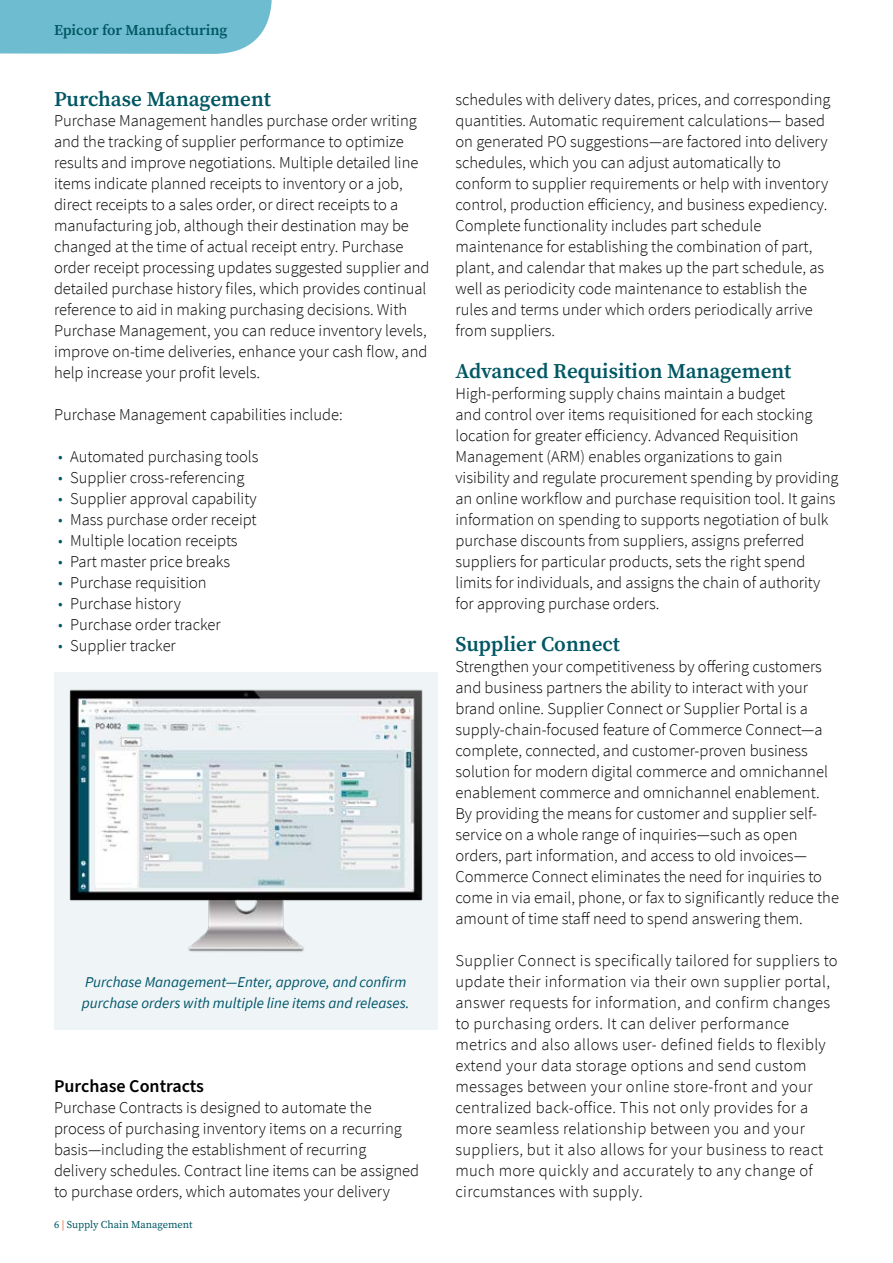
<style>
.page{position:relative;width:893px;height:1263px;background:#fff}
.page>*{position:absolute;margin:0;border:0;box-sizing:border-box;transform-origin:0 0}
.H2_Body{font:600 21px "Source Serif Pro";color:#005763}
.t1{font:600 18px "Source Sans Pro";color:#000}
.Body_Copy{font:300 16.5px/21px "Source Sans Pro";color:#000}
.Body_Copy-2{font:300 16.5px/21px "Source Sans Pro";letter-spacing:.02em;color:#000}
.Footnote_Images{font:italic 15px/21px "Source Sans Pro";color:#005669}
.t2{font:600 15px "Source Serif Pro";color:#005763}
.t3{font:10.5px "Source Serif Pro";letter-spacing:-.005em;color:#005763}
.s1{color:#005763}
.s2{color:#eb5b26}
</style>
<div class="page">
<div style="left:0;top:0;width:272px;height:54px;background:#6dbccf"></div>
<div style="left:54px;top:672px;width:383px;height:357px;background:#eff4f7"></div>
<img style="left:69px;top:689px;width:354px;height:263px">
<p class="t2" style="left:54px;top:19px;width:175px">Epicor for Manufacturing</p>
<p class="H2_Body" style="left:54px;top:85px;width:218px">Purchase Management</p>
<p class="Body_Copy" style="left:54px;top:110px;width:377px">Purchase Management handles purchase order writing and the tracking of supplier performance to optimize results and improve negotiations. Multiple detailed line items indicate planned receipts to inventory or a job, direct receipts to a sales order, or direct receipts to a manufacturing job, although their destination may be changed at the time of actual receipt entry. Purchase order receipt processing updates suggested supplier and detailed purchase history files, which provides continual reference to aid in making purchasing decisions. With Purchase Management, you can reduce inventory levels, improve on-time deliveries, enhance your cash flow, and help increase your profit levels.</p>
<p class="Body_Copy" style="left:54px;top:404px;width:290px">Purchase Management capabilities include:</p>
<p class="Body_Copy" style="left:58px;top:446px;width:202px"><span class="s1">•</span> Automated purchasing tools</p>
<p class="Body_Copy" style="left:58px;top:467px;width:188px"><span class="s1">•</span> Supplier cross-referencing</p>
<p class="Body_Copy" style="left:58px;top:488px;width:200px"><span class="s1">•</span> Supplier approval capability</p>
<p class="Body_Copy" style="left:58px;top:509px;width:200px"><span class="s1">•</span> Mass purchase order receipt</p>
<p class="Body_Copy" style="left:58px;top:530px;width:181px"><span class="s1">•</span> Multiple location receipts</p>
<p class="Body_Copy" style="left:58px;top:551px;width:173px"><span class="s1">•</span> Part master price breaks</p>
<p class="Body_Copy" style="left:58px;top:572px;width:150px"><span class="s1">•</span> Purchase requisition</p>
<p class="Body_Copy" style="left:58px;top:593px;width:124px"><span class="s1">•</span> Purchase history</p>
<p class="Body_Copy" style="left:58px;top:614px;width:164px"><span class="s1">•</span> Purchase order tracker</p>
<p class="Body_Copy" style="left:58px;top:635px;width:119px"><span class="s1">•</span> Supplier tracker</p>
<p class="Footnote_Images" style="left:82px;top:971px;width:329px">Purchase Management—Enter, approve, and confirm purchase orders with multiple line items and releases.</p>
<h3 class="t1" style="left:54px;top:1074px;width:152px">Purchase Contracts</h3>
<p class="Body_Copy" style="left:54px;top:1097px;width:367px">Purchase Contracts is designed to automate the process of purchasing inventory items on a recurring basis—including the establishment of recurring delivery schedules. Contract line items can be assigned to purchase orders, which automates your delivery</p>
<p class="t3" style="left:54px;top:1217px;width:140px">6 <span class="s2">|</span> Supply Chain Management</p>
<p class="Body_Copy" style="left:455px;top:89px;width:376px">schedules with delivery dates, prices, and corresponding quantities. Automatic requirement calculations— based on generated PO suggestions—are factored into delivery schedules, which you can adjust automatically to conform to supplier requirements or help with inventory control, production efficiency, and business expediency.<br>Complete functionality includes part schedule maintenance for establishing the combination of part, plant, and calendar that makes up the part schedule, as well as periodicity code maintenance to establish the rules and terms under which orders periodically arrive from suppliers.</p>
<h2 class="H2_Body" style="left:455px;top:357px;width:337px">Advanced Requisition Management</h2>
<p class="Body_Copy" style="left:455px;top:383px;width:385px">High-performing supply chains maintain a budget<br>and control over items requisitioned for each stocking location for greater efficiency. Advanced Requisition Management (ARM) enables organizations to gain visibility and regulate procurement spending by providing an online workflow and purchase requisition tool. It gains information on spending to supports negotiation of bulk purchase discounts from suppliers, assigns preferred suppliers for particular products, sets the right spend limits for individuals, and assigns the chain of authority for approving purchase orders.</p>
<h2 class="H2_Body" style="left:455px;top:630px;width:166px">Supplier Connect</h2>
<p class="Body_Copy" style="left:455px;top:656px;width:385px">Strengthen your competitiveness by offering customers and business partners the ability to interact with your brand online. Supplier Connect or Supplier Portal is a supply-chain-focused feature of Commerce Connect—a complete, connected, and customer-proven business solution for modern digital commerce and omnichannel enablement commerce and omnichannel enablement.<br>By providing the means for customer and supplier self&shy;service on a whole range of inquiries—such as open orders, part information, and access to old invoices— Commerce Connect eliminates the need for inquiries to come in via email, phone, or fax to significantly reduce the amount of time staff need to spend answering them.</p>
<p class="Body_Copy-2" style="left:455px;top:950px;width:384px">Supplier Connect is specifically tailored for suppliers to update their information via their own supplier portal, answer requests for information, and confirm changes to purchasing orders. It can deliver performance metrics and also allows user- defined fields to flexibly extend your data storage options and send custom messages between your online store-front and your centralized back-office. This not only provides for a more seamless relationship between you and your suppliers, but it also allows for your business to react much more quickly and accurately to any change of circumstances with supply.</p>
</div>
